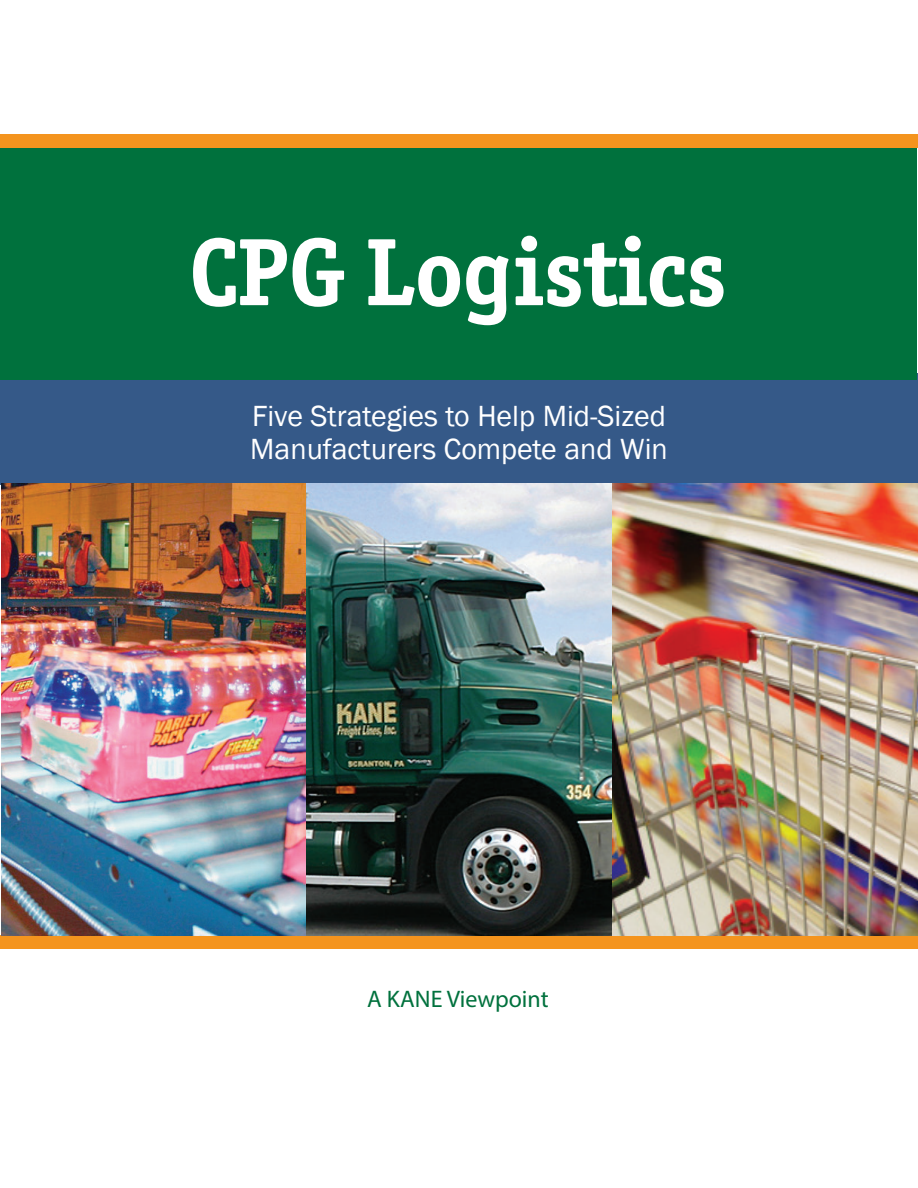
<style>
.page{position:relative;width:918px;height:1188px;background:#fff}
.page>*{position:absolute;margin:0;border:0;box-sizing:border-box;transform-origin:0 0}
.Cover_Title{font:96px "Officina Serif OSITCTT Bold";color:#fff}
.cover_Subhead{font:30px/33px "Franklin Gothic";color:#fff}
.t1{font:24px "Myriad Pro";color:#00713d}
</style>
<div class="page">
<div style="left:0;top:935px;width:918px;height:13px;background:#f4941e"></div>
<div style="left:0;top:373px;width:918px;height:111px;background:#355988"></div>
<div style="left:0;top:148px;width:917px;height:232px;background:#00713d"></div>
<div style="left:0;top:134px;width:917px;height:14px;background:#f4941e"></div>
<img style="left:2px;top:484px;width:916px;height:451px">
<p class="Cover_Title" style="left:189px;top:213px;width:539px">CPG Logistics</p>
<p class="cover_Subhead" style="left:250px;top:400px;width:419px">Five Strategies to Help Mid-Sized<br>Manufacturers Compete and Win</p>
<p class="t1" style="left:367px;top:984px;width:183px">A KANE Viewpoint</p>
</div>
